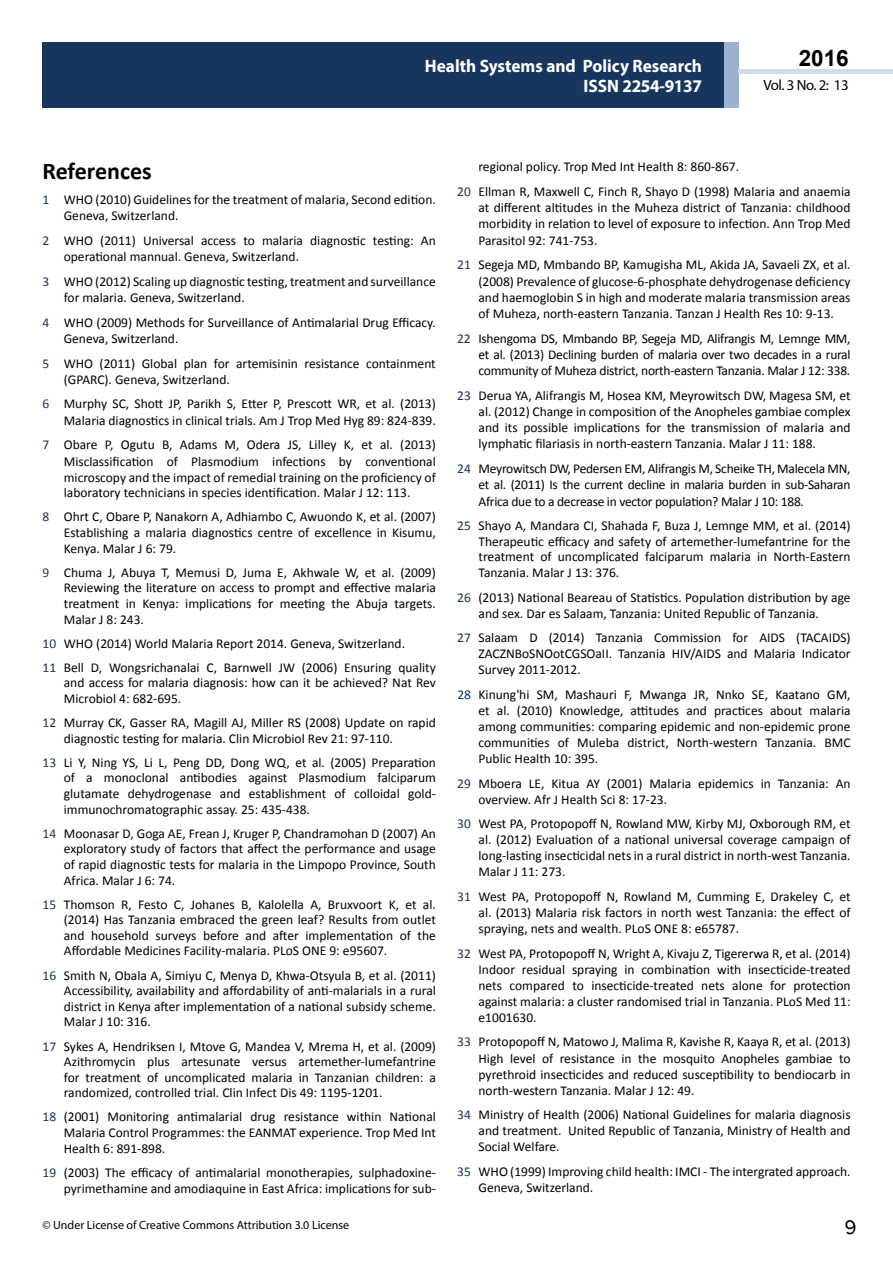
<style>
.page{position:relative;width:893px;height:1263px;background:#fff}
.page>*{position:absolute;margin:0;border:0;box-sizing:border-box;transform-origin:0 0}
.t1{font:25.5px "Tunga";color:#000}
.t2{font:700 24px "Calibri";color:#000}
.t3{font:700 22.5px "Arial";color:#000}
.t4{font:700 18px/19.8px "Myriad Pro";color:#fff;text-align:right;scale:.96 1}
.t5{font:14.85px "Myriad Pro";letter-spacing:-.03em;color:#000}
.t6{font:13.5px/15.6px "Calibri";color:#000;text-align:justify}
.t7{font:12px "Myriad Pro";color:#000}
.s1{color:#16365d}
</style>
<div class="page">
<div style="left:724px;top:42px;width:14px;height:66px;background:#9bb1cf"></div>
<div style="left:43px;top:42px;width:681px;height:66px;background:#16365d"></div>
<div style="left:738px;top:69px;width:155px;height:5px;background:#cfdce9"></div>
<h3 class="t4" style="left:425px;top:55px;width:290px">Health Systems and Policy Research<br>ISSN 2254-9137</h3>
<h3 class="t3" style="left:799px;top:43px;width:52px">2016</h3>
<p class="t5" style="left:763px;top:76px;width:87px">Vol. 3 No. 2: 13</p>
<h2 class="t2" style="left:43px;top:156px;width:111px">References</h2>
<p class="t6" style="left:64px;top:191px;width:374px;line-height:16.2px;text-indent:-21px"><span class="s1">1</span> WHO (2010) Guidelines for the treatment of malaria, Second edition.<br>Geneva, Switzerland.</p>
<p class="t6" style="left:64px;top:232px;width:374px;line-height:16.2px;text-indent:-21px"><span class="s1">2</span> WHO (2011) Universal access to malaria diagnostic testing: An operational mannual. Geneva, Switzerland.</p>
<p class="t6" style="left:64px;top:273px;width:374px;line-height:16.2px;text-indent:-21px"><span class="s1">3</span> WHO (2012) Scaling up diagnostic testing, treatment and surveillance for malaria. Geneva, Switzerland.</p>
<p class="t6" style="left:64px;top:314px;width:374px;line-height:16.2px;text-indent:-21px"><span class="s1">4</span> WHO (2009) Methods for Surveillance of Antimalarial Drug Efficacy.<br>Geneva, Switzerland.</p>
<p class="t6" style="left:64px;top:355px;width:374px;line-height:16.2px;text-indent:-21px"><span class="s1">5</span> WHO (2011) Global plan for artemisinin resistance containment (GPARC). Geneva, Switzerland.</p>
<p class="t6" style="left:42px;top:396px;width:395px;line-height:16.2px;text-align:right"><span class="s1">6</span> Murphy SC, Shott JP, Parikh S, Etter P, Prescott WR, et al. (2013)<br>Malaria diagnostics in clinical trials. Am J Trop Med Hyg 89: 824-839.</p>
<p class="t6" style="left:64px;top:437px;width:374px;line-height:16px;text-indent:-21px"><span class="s1">7</span> Obare P, Ogutu B, Adams M, Odera JS, Lilley K, et al. (2013)<br>Misclassification of Plasmodium infections by conventional microscopy and the impact of remedial training on the proficiency of laboratory technicians in species identification. Malar J 12: 113.</p>
<p class="t6" style="left:64px;top:509px;width:374px;text-indent:-21px"><span class="s1">8</span> Ohrt C, Obare P, Nanakorn A, Adhiambo C, Awuondo K, et al. (2007)<br>Establishing a malaria diagnostics centre of excellence in Kisumu, Kenya. Malar J 6: 79.</p>
<p class="t6" style="left:64px;top:564px;width:374px;text-indent:-21px"><span class="s1">9</span> Chuma J, Abuya T, Memusi D, Juma E, Akhwale W, et al. (2009)<br>Reviewing the literature on access to prompt and effective malaria treatment in Kenya: implications for meeting the Abuja targets.<br>Malar J 8: 243.</p>
<p class="t6" style="left:43px;top:631px;width:395px;line-height:24.2px"><span class="s1">10</span> WHO (2014) World Malaria Report 2014. Geneva, Switzerland.<br><span class="s1">11</span> Bell D, Wongsrichanalai C, Barnwell JW (2006) Ensuring quality</p>
<p class="t6" style="left:64px;top:675px;width:374px">and access for malaria diagnosis: how can it be achieved? Nat Rev<br>Microbiol 4: 682-695.</p>
<p class="t6" style="left:64px;top:715px;width:374px;text-indent:-21px"><span class="s1">12</span> Murray CK, Gasser RA, Magill AJ, Miller RS (2008) Update on rapid diagnostic testing for malaria. Clin Microbiol Rev 21: 97-110.</p>
<p class="t6" style="left:64px;top:754px;width:374px;text-indent:-21px"><span class="s1">13</span> Li Y, Ning YS, Li L, Peng DD, Dong WQ, et al. (2005) Preparation of a monoclonal antibodies against Plasmodium falciparum glutamate dehydrogenase and establishment of colloidal gold&shy;immunochromatographic assay. 25: 435-438.</p>
<p class="t6" style="left:64px;top:825px;width:374px;text-indent:-21px"><span class="s1">14</span> Moonasar D, Goga AE, Frean J, Kruger P, Chandramohan D (2007) An exploratory study of factors that affect the performance and usage of rapid diagnostic tests for malaria in the Limpopo Province, South Africa. Malar J 6: 74.</p>
<p class="t6" style="left:64px;top:896px;width:374px;text-indent:-21px"><span class="s1">15</span> Thomson R, Festo C, Johanes B, Kalolella A, Bruxvoort K, et al. (2014) Has Tanzania embraced the green leaf? Results from outlet and household surveys before and after implementation of the Affordable Medicines Facility-malaria. PLoS ONE 9: e95607.</p>
<p class="t6" style="left:64px;top:967px;width:374px;text-indent:-21px"><span class="s1">16</span> Smith N, Obala A, Simiyu C, Menya D, Khwa-Otsyula B, et al. (2011)<br>Accessibility, availability and affordability of anti-malarials in a rural district in Kenya after implementation of a national subsidy scheme.<br>Malar J 10: 316.</p>
<p class="t6" style="left:64px;top:1038px;width:374px;text-indent:-21px"><span class="s1">17</span> Sykes A, Hendriksen I, Mtove G, Mandea V, Mrema H, et al. (2009)<br>Azithromycin plus artesunate versus artemether-lumefantrine for treatment of uncomplicated malaria in Tanzanian children: a randomized, controlled trial. Clin Infect Dis 49: 1195-1201.</p>
<p class="t6" style="left:64px;top:1109px;width:374px;text-indent:-21px"><span class="s1">18</span> (2001) Monitoring antimalarial drug resistance within National Malaria Control Programmes: the EANMAT experience. Trop Med Int Health 6: 891-898.</p>
<p class="t6" style="left:43px;top:1164px;width:395px;line-height:16.2px;text-align:right"><span class="s1">19</span> (2003) The efficacy of antimalarial monotherapies, sulphadoxine&shy;pyrimethamine and amodiaquine in East Africa: implications for sub-</p>
<p class="t6" style="left:457px;top:155px;width:395px;line-height:24.8px;text-indent:21px">regional policy. Trop Med Int Health 8: 860-867.<br><span class="s1">20</span> Ellman R, Maxwell C, Finch R, Shayo D (1998) Malaria and anaemia</p>
<p class="t6" style="left:478px;top:200px;width:374px;line-height:16.2px">at different altitudes in the Muheza district of Tanzania: childhood morbidity in relation to level of exposure to infection. Ann Trop Med Parasitol 92: 741-753.</p>
<p class="t6" style="left:478px;top:257px;width:374px;line-height:16.2px;text-indent:-21px"><span class="s1">21</span> Segeja MD, Mmbando BP, Kamugisha ML, Akida JA, Savaeli ZX, et al. (2008) Prevalence of glucose-6-phosphate dehydrogenase deficiency and haemoglobin S in high and moderate malaria transmission areas of Muheza, north-eastern Tanzania. Tanzan J Health Res 10: 9-13.</p>
<p class="t6" style="left:478px;top:330px;width:374px;line-height:16.2px;text-indent:-21px"><span class="s1">22</span> Ishengoma DS, Mmbando BP, Segeja MD, Alifrangis M, Lemnge MM, et al. (2013) Declining burden of malaria over two decades in a rural community of Muheza district, north-eastern Tanzania. Malar J 12: 338.</p>
<p class="t6" style="left:479px;top:387px;width:374px;line-height:16.2px;text-indent:-21px"><span class="s1">23</span> Derua YA, Alifrangis M, Hosea KM, Meyrowitsch DW, Magesa SM, et al. (2012) Change in composition of the Anopheles gambiae complex and its possible implications for the transmission of malaria and lymphatic filariasis in north-eastern Tanzania. Malar J 11: 188.</p>
<p class="t6" style="left:479px;top:461px;width:374px;line-height:16.2px;text-indent:-21px"><span class="s1">24</span> Meyrowitsch DW, Pedersen EM, Alifrangis M, Scheike TH, Malecela MN, et al. (2011) Is the current decline in malaria burden in sub-Saharan Africa due to a decrease in vector population? Malar J 10: 188.</p>
<p class="t6" style="left:479px;top:518px;width:374px;text-indent:-21px"><span class="s1">25</span> Shayo A, Mandara CI, Shahada F, Buza J, Lemnge MM, et al. (2014)<br>Therapeutic efficacy and safety of artemether-lumefantrine for the treatment of uncomplicated falciparum malaria in North-Eastern Tanzania. Malar J 13: 376.</p>
<p class="t6" style="left:479px;top:589px;width:374px;line-height:16px;text-indent:-21px"><span class="s1">26</span> (2013) National Beareau of Statistics. Population distribution by age and sex. Dar es Salaam, Tanzania: United Republic of Tanzania.</p>
<p class="t6" style="left:479px;top:630px;width:374px;line-height:16px;text-indent:-21px"><span class="s1">27</span> Salaam D (2014) Tanzania Commission for AIDS (TACAIDS)<br>ZACZNBoSNOotCGSOaII. Tanzania HIV/AIDS and Malaria Indicator Survey 2011-2012.</p>
<p class="t6" style="left:479px;top:686px;width:374px;line-height:16px;text-indent:-21px"><span class="s1">28</span> Kinung'hi SM, Mashauri F, Mwanga JR, Nnko SE, Kaatano GM, et al. (2010) Knowledge, attitudes and practices about malaria among communities: comparing epidemic and non-epidemic prone communities of Muleba district, North-western Tanzania. BMC Public Health 10: 395.</p>
<p class="t6" style="left:479px;top:775px;width:374px;line-height:16px;text-indent:-21px"><span class="s1">29</span> Mboera LE, Kitua AY (2001) Malaria epidemics in Tanzania: An overview. Afr J Health Sci 8: 17-23.</p>
<p class="t6" style="left:478px;top:816px;width:374px;line-height:16px;text-indent:-21px"><span class="s1">30</span> West PA, Protopopoff N, Rowland MW, Kirby MJ, Oxborough RM, et al. (2012) Evaluation of a national universal coverage campaign of long-lasting insecticidal nets in a rural district in north-west Tanzania.<br>Malar J 11: 273.</p>
<p class="t6" style="left:479px;top:888px;width:374px;line-height:16px;text-indent:-21px"><span class="s1">31</span> West PA, Protopopoff N, Rowland M, Cumming E, Drakeley C, et al. (2013) Malaria risk factors in north west Tanzania: the effect of spraying, nets and wealth. PLoS ONE 8: e65787.</p>
<p class="t6" style="left:479px;top:945px;width:374px;line-height:16px;text-indent:-21px"><span class="s1">32</span> West PA, Protopopoff N, Wright A, Kivaju Z, Tigererwa R, et al. (2014)<br>Indoor residual spraying in combination with insecticide-treated nets compared to insecticide-treated nets alone for protection against malaria: a cluster randomised trial in Tanzania. PLoS Med 11: e1001630.</p>
<p class="t6" style="left:479px;top:1034px;width:374px;line-height:16px;text-indent:-21px"><span class="s1">33</span> Protopopoff N, Matowo J, Malima R, Kavishe R, Kaaya R, et al. (2013)<br>High level of resistance in the mosquito Anopheles gambiae to pyrethroid insecticides and reduced susceptibility to bendiocarb in north-western Tanzania. Malar J 12: 49.</p>
<p class="t6" style="left:479px;top:1107px;width:374px;line-height:16px;text-indent:-21px"><span class="s1">34</span> Ministry of Health (2006) National Guidelines for malaria diagnosis and treatment. United Republic of Tanzania, Ministry of Health and Social Welfare.</p>
<p class="t6" style="left:479px;top:1163px;width:374px;line-height:16px;text-indent:-21px"><span class="s1">35</span> WHO (1999) Improving child health: IMCI - The intergrated approach.<br>Geneva, Switzerland.</p>
<p class="t7" style="left:43px;top:1218px;width:308px">© Under License of Creative Commons Attribution 3.0 License</p>
<h1 class="t1" style="left:844px;top:1210px;width:14px">9</h1>
</div>
